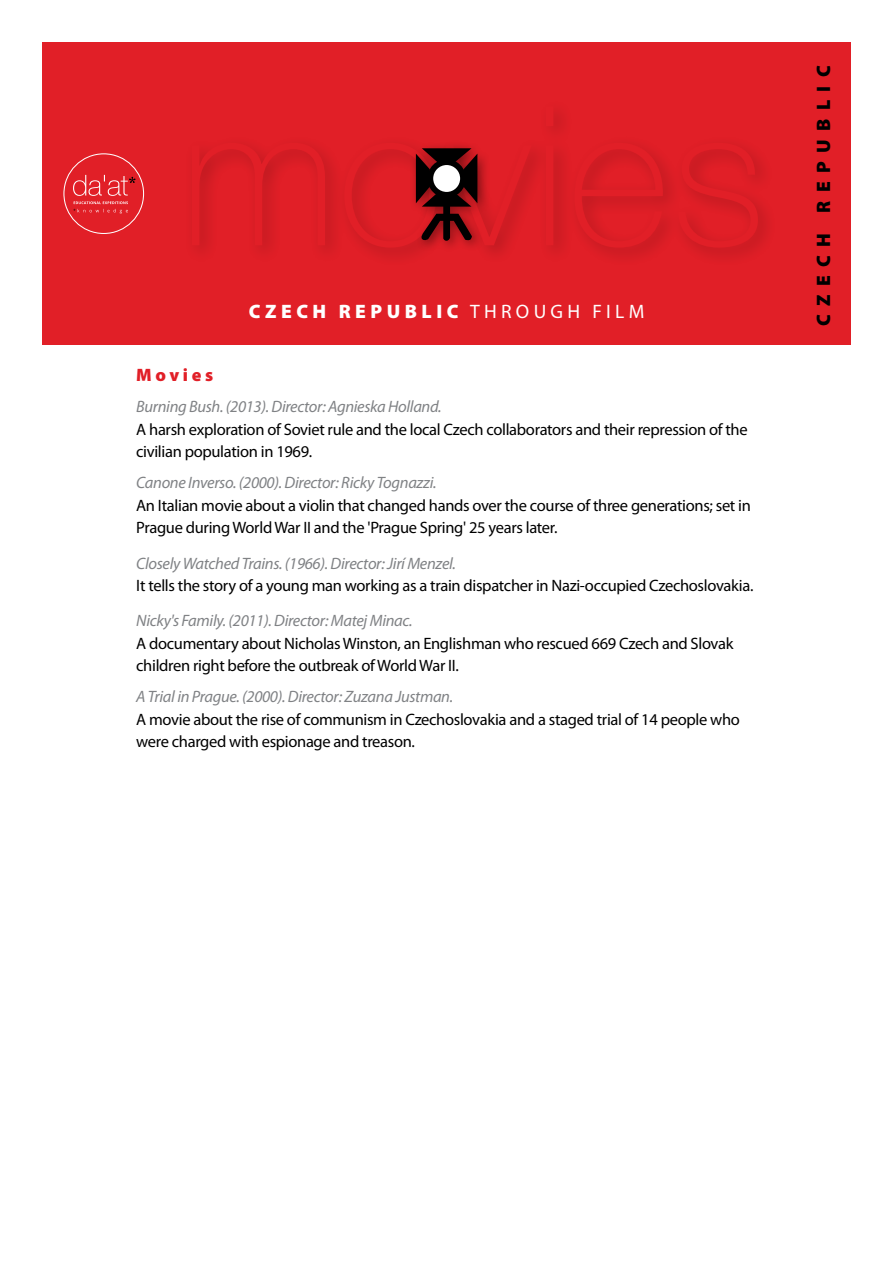
<style>
.page{position:relative;width:893px;height:1263px;background:#fff}
.page>*{position:absolute;margin:0;border:0;box-sizing:border-box;transform-origin:0 0}
.t1{font:900 19.5px "Myriad Pro";letter-spacing:.23em;color:#fff}
.t2{font:900 19.5px "Myriad Pro";letter-spacing:.43em;color:#000}
.t3{font:900 18px "Myriad Pro";letter-spacing:.2em;color:#e11f27}
.t4{font:16.5px/22.5px "Myriad Pro";letter-spacing:-.02em;color:#000}
.t5{font:italic 16.5px "Myriad Pro";letter-spacing:-.02em;color:#808285}
.s1{font-weight:400}
</style>
<div class="page">
<div style="left:43px;top:43px;width:808px;height:302px;background:#e11f27"></div>
<div style="left:184px;top:98px;width:594px;height:169px;background:#000;opacity:.2"></div>
<div style="left:63px;top:153px;width:81px;height:81px;border:1px solid #fff;border-radius:50%"></div>
<svg style="left:73px;top:175px;width:62px;height:38px"></svg>
<div style="left:410px;top:142px;width:80px;height:111px;background:#000;opacity:.4"></div>
<svg style="left:416px;top:148px;width:61px;height:94px;background:#510b0e"></svg>
<div style="left:433px;top:165px;width:27px;height:27px;background:#fff;border-radius:50%"></div>
<p class="t1" style="left:249px;top:298px;width:397px">CZECH REPUBLIC <span class="s1">THROUGH FILM</span></p>
<p class="t3" style="left:136px;top:363px;width:78px">Movies</p>
<p class="t5" style="left:136px;top:397px;width:307px">Burning Bush. (2013). Director: Agnieska Holland.</p>
<p class="t4" style="left:136px;top:418px;width:613px">A harsh exploration of Soviet rule and the local Czech collaborators and their repression of the civilian population in 1969.</p>
<p class="t5" style="left:136px;top:473px;width:302px">Canone Inverso. (2000). Director: Ricky Tognazzi.</p>
<p class="t4" style="left:136px;top:494px;width:616px">An Italian movie about a violin that changed hands over the course of three generations; set in<br>Prague during World War II and the 'Prague Spring' 25 years later.</p>
<p class="t5" style="left:136px;top:553px;width:321px">Closely Watched Trains. (1966). Director: Jirí Menzel.</p>
<p class="t4" style="left:136px;top:574px;width:619px">It tells the story of a young man working as a train dispatcher in Nazi-occupied Czechoslovakia.</p>
<p class="t5" style="left:136px;top:611px;width:278px">Nicky's Family. (2011). Director: Matej Minac.</p>
<p class="t4" style="left:136px;top:632px;width:599px">A documentary about Nicholas Winston, an Englishman who rescued 669 Czech and Slovak children right before the outbreak of World War II.</p>
<p class="t5" style="left:136px;top:687px;width:318px">A Trial in Prague. (2000). Director: Zuzana Justman.</p>
<p class="t4" style="left:136px;top:708px;width:605px">A movie about the rise of communism in Czechoslovakia and a staged trial of 14 people who were charged with espionage and treason.</p>
<p class="t2" style="left:810px;top:326px;width:262px;rotate:-90deg">CZECH REPUBLIC</p>
</div>
